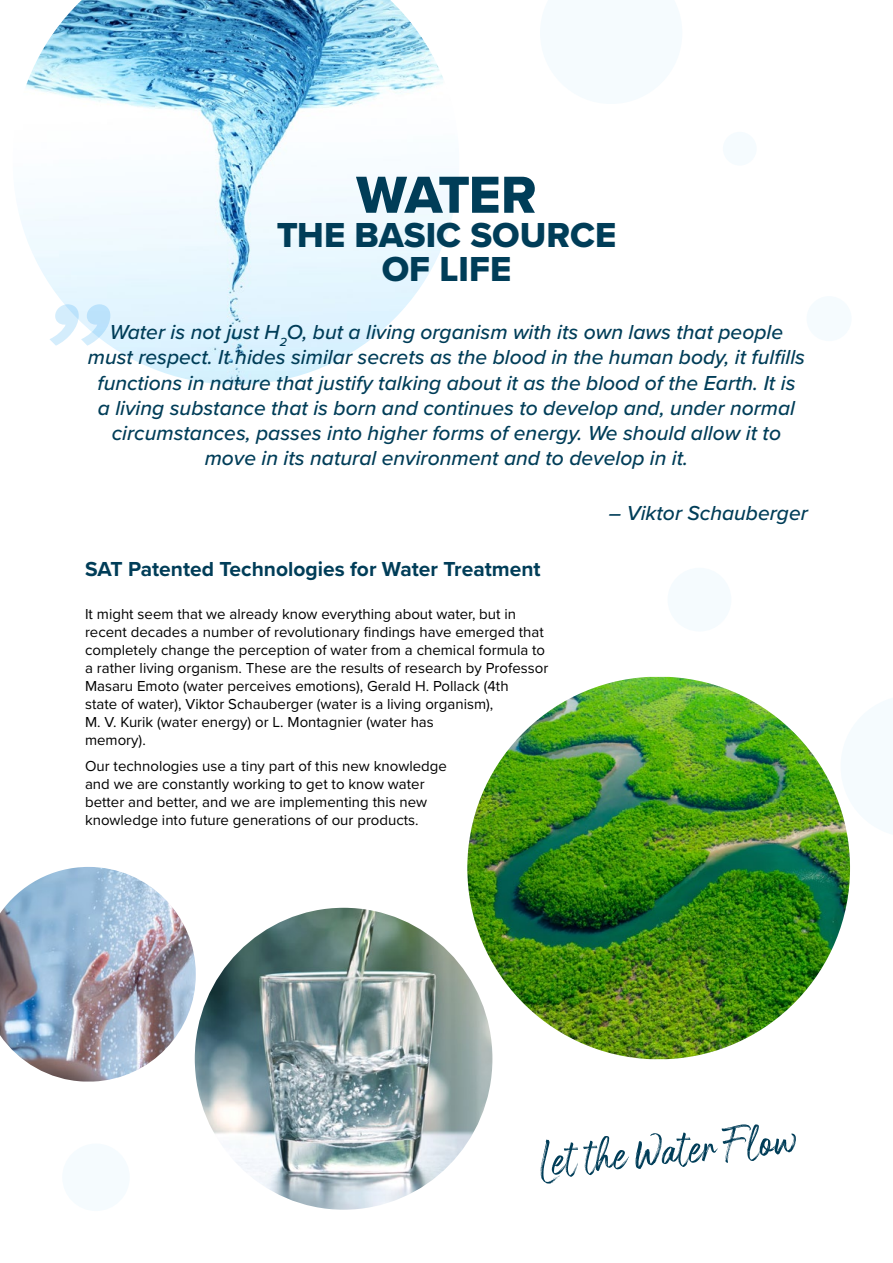
<style>
.page{position:relative;width:893px;height:1263px;background:#fff}
.page>*{position:absolute;margin:0;border:0;box-sizing:border-box;transform-origin:0 0}
.t1{font:57px "Nervous";color:#003d58}
.t2{font:54px "Proxima Nova Extrabld";letter-spacing:-.03em;color:#003d58}
.t3{font:36px/34.3px "Proxima Nova Extrabld";color:#003d58;text-align:center}
.t4{font:italic 500 21px/25.2px "Proxima Nova";color:#003d58;text-align:center}
.t5{font:700 21px "Proxima Nova";color:#003d58}
.t6{font:15px/18px "Proxima Nova";color:#000}
</style>
<div class="page">
<img style="left:18px;top:0;width:440px;height:385px">
<div style="left:668px;top:568px;width:63px;height:63px;background:#f5fbfe;border-radius:50%"></div>
<div style="left:62px;top:1143px;width:68px;height:68px;background:#f5fbfe;border-radius:50%"></div>
<div style="left:723px;top:132px;width:34px;height:34px;background:#f5fbfe;border-radius:50%"></div>
<div style="left:807px;top:296px;width:45px;height:45px;background:#f5fbfe;border-radius:50%"></div>
<svg style="left:49px;top:304px;width:61px;height:42px"></svg>
<img style="left:467px;top:677px;width:383px;height:382px;border-radius:187px">
<img style="left:0;top:867px;width:195px;height:214px">
<img style="left:195px;top:908px;width:297px;height:302px">
<h2 class="t2" style="left:356px;top:154px;width:182px">WATER</h2>
<h3 class="t3" style="left:277px;top:217px;width:341px">THE BASIC SOURCE<br>OF LIFE</h3>
<p class="t4" style="left:88px;top:319px;width:719px">Water is not just H<sub>2</sub>O, but a living organism with its own laws that people must respect. It hides similar secrets as the blood in the human body, it fulfills functions in nature that justify talking about it as the blood of the Earth. It is<br>a living substance that is born and continues to develop and, under normal circumstances, passes into higher forms of energy. We should allow it to move in its natural environment and to develop in it.</p>
<h3 class="t4" style="left:609px;top:499px;width:201px">– Viktor Schauberger</h3>
<h3 class="t5" style="left:85px;top:553px;width:457px">SAT Patented Technologies for Water Treatment</h3>
<p class="t6" style="left:85px;top:604px;width:465px">It might seem that we already know everything about water, but in recent decades a number of revolutionary findings have emerged that completely change the perception of water from a chemical formula to a rather living organism. These are the results of research by Professor Masaru Emoto (water perceives emotions), Gerald H. Pollack (4th<br>state of water), Viktor Schauberger (water is a living organism),<br>M. V. Kurik (water energy) or L. Montagnier (water has<br>memory).</p>
<p class="t6" style="left:85px;top:757px;width:363px">Our technologies use a tiny part of this new knowledge and we are constantly working to get to know water better and better, and we are implementing this new knowledge into future generations of our products.</p>
<h1 class="t1" style="left:537px;top:1131px;width:259px;rotate:-5deg">Let the Water Flow</h1>
</div>
